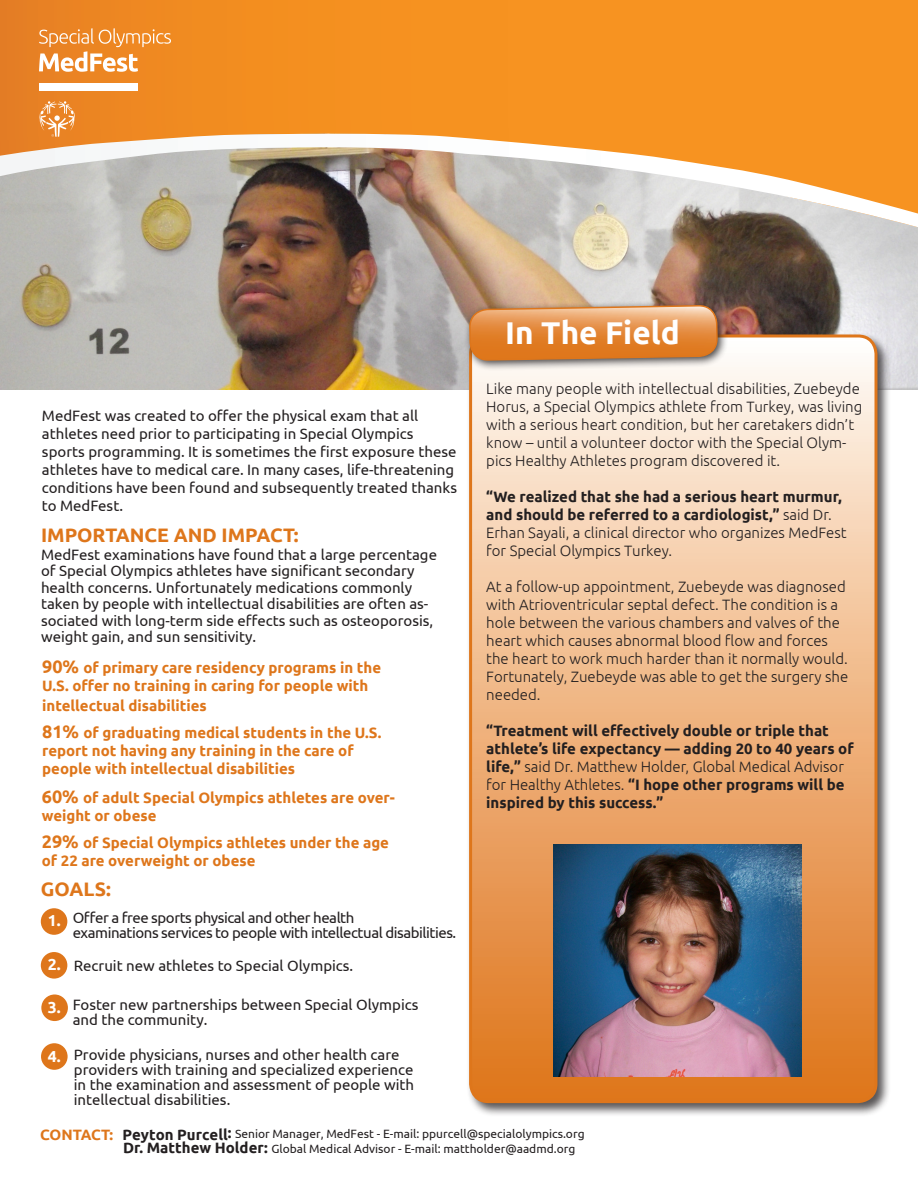
<style>
.page{position:relative;width:918px;height:1188px;background:#fff}
.page>*{position:absolute;margin:0;border:0;box-sizing:border-box;transform-origin:0 0}
.Company_Name{font:700 31.5px "Ubuntu";color:#fff}
.Company_Name-2{font:700 19.5px "Ubuntu";color:#de761b}
.t1{font:700 15.9px "Ubuntu";color:#fff}
.Company_Name-3{font:15px/18px "Ubuntu";color:#231f20}
.Company_Name-4{font:300 15px/18px "Ubuntu";color:#231f20}
.Company_Name-5{font:700 15px/18px "Ubuntu";color:#de761b}
.Company_Name-6{font:700 15px/18px "Ubuntu";color:#231f20}
.Company_Name-7{font:15px/15px "Ubuntu";letter-spacing:-.03em;color:#231f20}
.Company_Name-8{font:700 15px "Ubuntu";color:#231f20}
.Company_Name-9{font:12px "Ubuntu";color:#231f20}
.s1{font-size:18px}
.s2{font-weight:700}
.s3{font-weight:300}
.s4{color:#de761b}
.s5{font-weight:700;font-size:15px}
</style>
<div class="page">
<img style="left:0;top:227px;width:918px;height:162px">
<div style="left:466px;top:332px;width:425px;height:786px;background:#231f20;opacity:.75"></div>
<svg style="left:471px;top:336px;width:405px;height:766px"></svg>
<div style="left:469px;top:334px;width:409px;height:769px;border:3px solid #de761b;border-radius:18px"></div>
<div style="left:41px;top:908px;width:26px;height:27px;background:#de761b;border-radius:50%"></div>
<div style="left:41px;top:952px;width:26px;height:27px;background:#de761b;border-radius:50%"></div>
<div style="left:41px;top:1043px;width:27px;height:27px;background:#de761b;border-radius:50%"></div>
<div style="left:41px;top:994px;width:27px;height:27px;background:#de761b;border-radius:50%"></div>
<img style="left:554px;top:845px;width:247px;height:232px">
<svg style="left:0;top:0;width:918px;height:121px"></svg>
<svg style="left:0;top:121px;width:918px;height:13px"></svg>
<img style="left:0;top:134px;width:918px;height:93px">
<div style="left:463px;top:299px;width:265px;height:72px;background:#231f20;opacity:.85"></div>
<svg style="left:468px;top:151px;width:249px;height:209px"></svg>
<div style="left:40px;top:84px;width:98px;height:7px;background:#fff"></div>
<svg style="left:39px;top:101px;width:36px;height:36px"></svg>
<svg style="left:39px;top:28px;width:132px;height:44px"></svg>
<p class="Company_Name-3" style="left:42px;top:406px;width:417px">MedFest was created to offer the physical exam that all athletes need prior to participating in Special Olympics sports programming. It is sometimes the first exposure these athletes have to medical care. In many cases, life-threatening conditions have been found and subsequently treated thanks to MedFest.</p>
<p class="Company_Name-3" style="left:41px;top:546px;width:398px;line-height:16.5px">MedFest examinations have found that a large percentage of Special Olympics athletes have significant secondary health concerns. Unfortunately medications commonly taken by people with intellectual disabilities are often as&shy;sociated with long-term side effects such as osteoporosis, weight gain, and sun sensitivity.</p>
<p class="Company_Name-2" style="left:41px;top:524px;width:259px">IMPORTANCE AND IMPACT:</p>
<p class="Company_Name-5" style="left:42px;top:659px;width:340px"><span class="s1">90%</span> of primary care residency programs in the<br>U.S. offer no training in caring for people with</p>
<p class="Company_Name-5" style="left:42px;top:696px;width:166px">intellectual disabilities</p>
<p class="Company_Name-5" style="left:42px;top:723px;width:341px"><span class="s1">81%</span> of graduating medical students in the U.S. report not having any training in the care of people with intellectual disabilities</p>
<p class="Company_Name-5" style="left:42px;top:788px;width:355px"><span class="s1">60%</span> of adult Special Olympics athletes are over&shy;weight or obese</p>
<p class="Company_Name-5" style="left:42px;top:833px;width:349px"><span class="s1">29%</span> of Special Olympics athletes under the age of 22 are overweight or obese</p>
<p class="Company_Name-2" style="left:41px;top:877px;width:72px">GOALS:</p>
<p class="t1" style="left:48px;top:910px;width:14px">1.</p>
<p class="t1" style="left:48px;top:954px;width:14px">2.</p>
<p class="t1" style="left:48px;top:998px;width:14px">3.</p>
<p class="t1" style="left:48px;top:1047px;width:14px">4.</p>
<p class="Company_Name-7" style="left:73px;top:910px;width:385px">Offer a free sports physical and other health<br>examinations services to people with intellectual disabilities.</p>
<p class="Company_Name-3" style="left:74px;top:956px;width:281px">Recruit new athletes to Special Olympics.</p>
<p class="Company_Name-3" style="left:73px;top:997px;width:347px;line-height:15px">Foster new partnerships between Special Olympics and the community.</p>
<p class="Company_Name-3" style="left:74px;top:1047px;width:342px;line-height:15px">Provide physicians, nurses and other health care providers with training and specialized experience in the examination and assessment of people with intellectual disabilities.</p>
<p class="Company_Name" style="left:505px;top:313px;width:176px">In The Field</p>
<p class="Company_Name-4" style="left:486px;top:379px;width:378px">Like many people with intellectual disabilities, Zuebeyde Horus, a Special Olympics athlete from Turkey, was living with a serious heart condition, but her caretakers didn’t know – until a volunteer doctor with the Special Olym&shy;pics Healthy Athletes program discovered it.</p>
<p class="Company_Name-4" style="left:486px;top:487px;width:362px"><span class="s2">“We realized that she had a serious heart murmur, and should be referred to a cardiologist,”</span> said Dr.<br>Erhan Sayali, a clinical director who organizes MedFest for Special Olympics Turkey.</p>
<p class="Company_Name-4" style="left:486px;top:577px;width:363px">At a follow-up appointment, Zuebeyde was diagnosed with Atrioventricular septal defect. The condition is a hole between the various chambers and valves of the heart which causes abnormal blood flow and forces the heart to work much harder than it normally would.<br>Fortunately, Zuebeyde was able to get the surgery she needed.</p>
<p class="Company_Name-6" style="left:486px;top:722px;width:369px">“Treatment will effectively double or triple that athlete’s life expectancy — adding 20 to 40 years of life,” <span class="s3">said Dr. Matthew Holder, Global Medical Advisor for Healthy Athletes.</span> “I hope other programs will be inspired by this success.”</p>
<p class="Company_Name-8" style="left:40px;top:1125px;width:189px"><span class="s4">CONTACT:</span> Peyton Purcell</p>
<p class="Company_Name-9" style="left:228px;top:1127px;width:358px"><span class="s5">:</span> Senior Manager, MedFest - E-mail: ppurcell@specialolympics.org</p>
<p class="Company_Name-9" style="left:123px;top:1142px;width:454px"><span class="s5">Dr. Matthew Holder:</span> Global Medical Advisor - E-mail: mattholder@aadmd.org</p>
</div>
